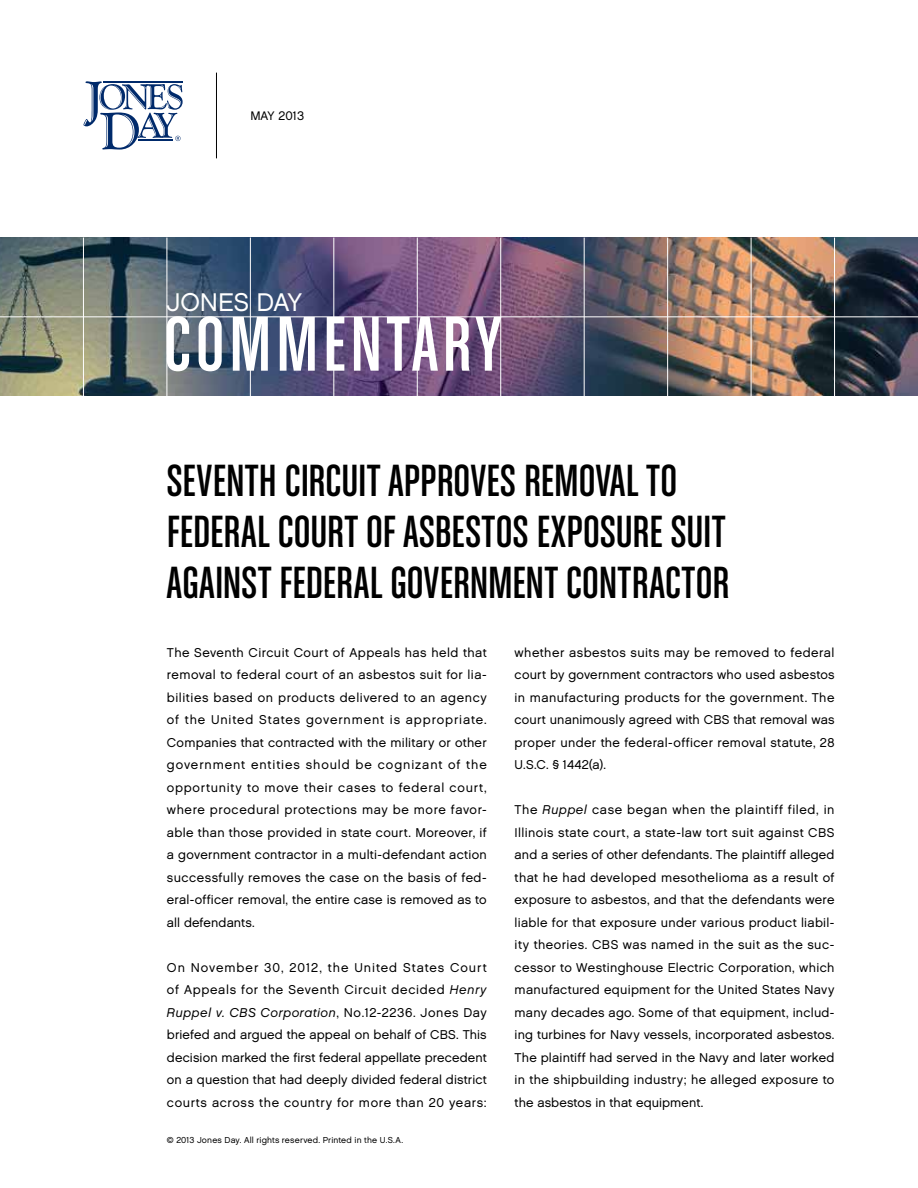
<style>
.page{position:relative;width:918px;height:1188px;background:#fff}
.page>*{position:absolute;margin:0;border:0;box-sizing:border-box;transform-origin:0 0}
.t1{font:82.5px "Chalet Comprime Cologne Sixty";letter-spacing:.055em;color:#fff}
.t2{font:48px/51px "Chalet Comprime Cologne Sixty";letter-spacing:.005em;color:#000}
.t3{font:25.5px "Chalet London Nineteen Sixty";letter-spacing:-.005em;color:#fff}
.t4{font:12.75px/22.5px "Chalet London Nineteen Sixty";letter-spacing:.03em;color:#000;text-align:justify}
.t5{font:12.75px/22.5px "Chalet London Nineteen Sixty";letter-spacing:.06em;color:#000}
.t6{font:12.75px "Chalet Oblique London";letter-spacing:.04em;color:#000}
.t7{font:12.3px "Chalet London Nineteen Sixty";color:#000}
.t8{font:8.7px "Chalet London Nineteen Sixty";letter-spacing:.02em;color:#000}
.s1{font-family:"Chalet Oblique London"}
.s2{font-family:"Chalet London Nineteen Sixty"}
</style>
<div class="page">
<img style="left:0;top:237px;width:918px;height:158px">
<hr style="left:167px;top:238px;width:1px;height:160px;background:#fff">
<hr style="left:83px;top:238px;width:1px;height:160px;background:#fff">
<hr style="left:250px;top:238px;width:1px;height:160px;background:#fff">
<hr style="left:334px;top:238px;width:1px;height:160px;background:#fff">
<hr style="left:417px;top:238px;width:1px;height:160px;background:#fff">
<hr style="left:500px;top:238px;width:1px;height:160px;background:#fff">
<hr style="left:584px;top:238px;width:1px;height:160px;background:#fff">
<hr style="left:667px;top:238px;width:1px;height:160px;background:#fff">
<hr style="left:751px;top:238px;width:1px;height:160px;background:#fff">
<hr style="left:834px;top:238px;width:1px;height:160px;background:#fff">
<hr style="left:0;top:317px;width:918px;height:1px;background:#fff">
<hr style="left:216px;top:73px;width:1px;height:85px;background:#000">
<svg style="left:83px;top:81px;width:100px;height:69px"></svg>
<p class="t7" style="left:250px;top:108px;width:55px">May 2013</p>
<h3 class="t3" style="left:166px;top:286px;width:137px">JONES DAY</h3>
<h1 class="t1" style="left:164px;top:299px;width:339px">COMMENTARY</h1>
<h2 class="t2" style="left:167px;top:454px;width:564px">SEVENTH CIRCUIT APPROVES REMOVAL TO<br>FEDERAL COURT OF ASBESTOS EXPOSURE SUIT<br>AGAINST FEDERAL GOVERNMENT CONTRACTOR</h2>
<p class="t4" style="left:167px;top:641px;width:321px">The Seventh Circuit Court of Appeals has held that removal to federal court of an asbestos suit for lia&shy;bilities based on products delivered to an agency of the United States government is appropriate.<br>Companies that contracted with the military or other government entities should be cognizant of the opportunity to move their cases to federal court, where procedural protections may be more favor&shy;able than those provided in state court. Moreover, if a government contractor in a multi-defendant action successfully removes the case on the basis of fed&shy;eral-officer removal, the entire case is removed as to all defendants.</p>
<p class="t5" style="left:167px;top:956px;width:321px">On November 30, 2012, the United States Court of Appeals for the Seventh Circuit decided <span class="s1">Henry</span></p>
<p class="t6" style="left:167px;top:1005px;width:321px">Ruppel v. CBS Corporation<span class="s2">, No.12-2236. Jones Day</span></p>
<p class="t4" style="left:167px;top:1024px;width:321px">briefed and argued the appeal on behalf of CBS. This decision marked the first federal appellate precedent on a question that had deeply divided federal district courts across the country for more than 20 years:</p>
<p class="t8" style="left:167px;top:1134px;width:238px">© 2013 Jones Day. All rights reserved. Printed in the U.S.A.</p>
<p class="t4" style="left:515px;top:641px;width:321px">whether asbestos suits may be removed to federal court by government contractors who used asbestos in manufacturing products for the government. The court unanimously agreed with CBS that removal was proper under the federal-officer removal statute, 28<br>U.S.C. § 1442(a).</p>
<p class="t4" style="left:515px;top:799px;width:321px">The <span class="s1">Ruppel</span> case began when the plaintiff filed, in Illinois state court, a state-law tort suit against CBS and a series of other defendants. The plaintiff alleged that he had developed mesothelioma as a result of exposure to asbestos, and that the defendants were liable for that exposure under various product liabil&shy;ity theories. CBS was named in the suit as the suc&shy;cessor to Westinghouse Electric Corporation, which manufactured equipment for the United States Navy many decades ago. Some of that equipment, includ&shy;ing turbines for Navy vessels, incorporated asbestos.<br>The plaintiff had served in the Navy and later worked in the shipbuilding industry; he alleged exposure to the asbestos in that equipment.</p>
</div>
